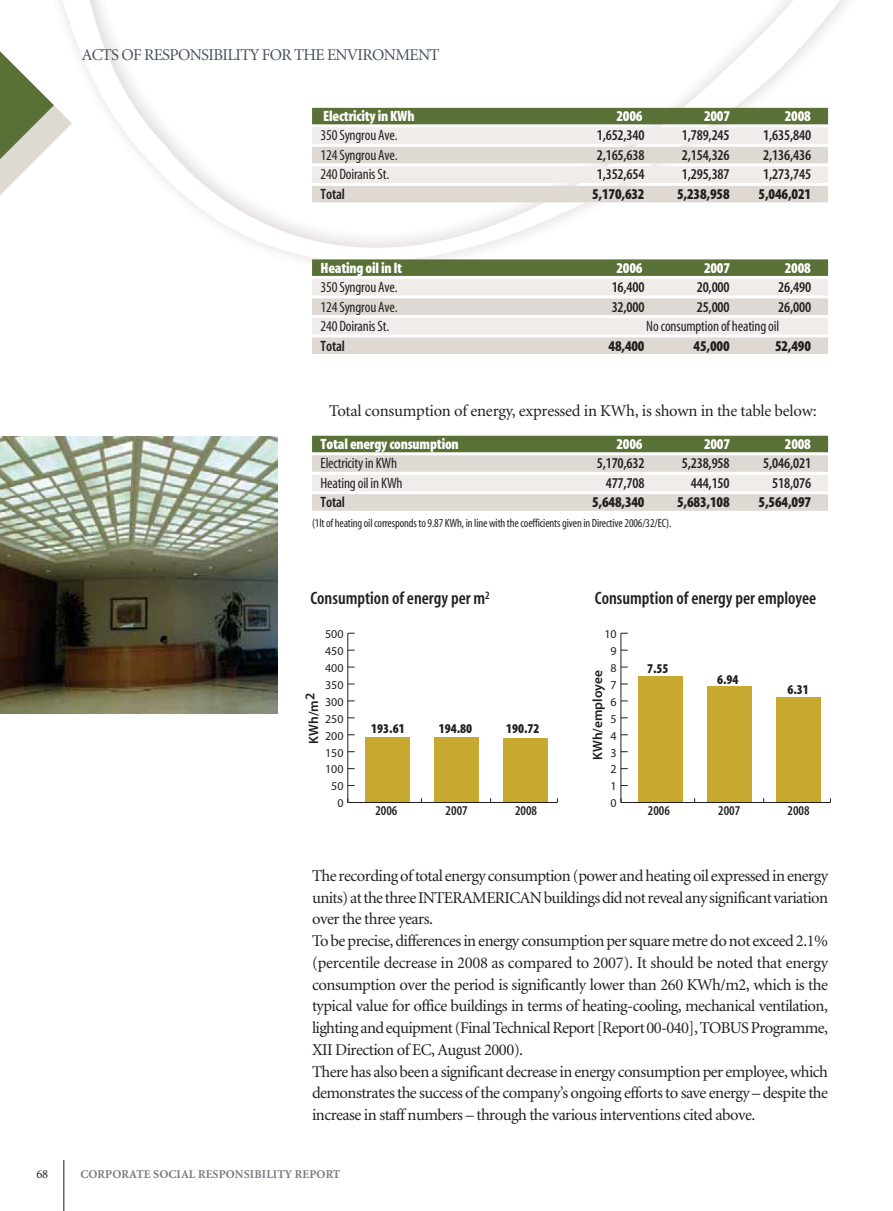
<style>
.page{position:relative;width:893px;height:1211px;background:#fff}
.page>*{position:absolute;margin:0;border:0;box-sizing:border-box;transform-origin:0 0}
.t1{font:500 18px "Myriad Condensed Greek";color:#231f20}
.t2{font:16.5px/21.8px "Minion Greek";letter-spacing:-.035em;color:#231f20}
.t3{font:16.5px "Minion Greek";letter-spacing:-.015em;color:#231f20}
.t4{font:16.5px "Minion Greek";letter-spacing:-.04em;color:#475261}
.t5{font:500 15px "Myriad Condensed Greek";letter-spacing:-.01em;color:#231f20}
.t6{font:15px "Myriad Condensed Greek";letter-spacing:-.01em;color:#231f20}
.t7{font:700 15px "Myriad Condensed Greek";letter-spacing:-.015em;color:#fff}
.t8{font:700 15px "Myriad Condensed Greek";letter-spacing:-.015em;color:#231f20}
.t9{font:700 13.5px "Myriad Condensed Greek";color:#231f20}
.t10{font:500 13.5px "Myriad Condensed Greek";color:#231f20}
.t11{font:500 13.5px "Myriad Greek";color:#231f20}
.t12{font:12.6px "Minion Greek";color:#231f20}
.t13{font:12px "Myriad Condensed Greek";letter-spacing:-.01em;color:#231f20}
.t14{font:12px "Myriad";color:#231f20}
.t15{font:700 12px "Minion OS Greek";letter-spacing:.01em;color:#777c83}
</style>
<div class="page">
<img style="left:60px;top:0;width:789px;height:276px">
<div style="left:312px;top:108px;width:516px;height:16px;background:#597137"></div>
<div style="left:312px;top:127px;width:516px;height:17px;background:#efece9"></div>
<div style="left:312px;top:147px;width:516px;height:16px;background:#ded9d3"></div>
<div style="left:312px;top:166px;width:516px;height:17px;background:#efece9"></div>
<div style="left:312px;top:186px;width:516px;height:16px;background:#ded9d3"></div>
<div style="left:312px;top:259px;width:516px;height:17px;background:#597137"></div>
<div style="left:312px;top:279px;width:516px;height:16px;background:#efece9"></div>
<div style="left:312px;top:298px;width:516px;height:17px;background:#ded9d3"></div>
<div style="left:312px;top:318px;width:516px;height:16px;background:#efece9"></div>
<div style="left:312px;top:337px;width:516px;height:17px;background:#ded9d3"></div>
<div style="left:312px;top:436px;width:516px;height:16px;background:#597137"></div>
<div style="left:312px;top:455px;width:516px;height:17px;background:#ded9d3"></div>
<div style="left:312px;top:475px;width:516px;height:16px;background:#efece9"></div>
<div style="left:312px;top:494px;width:516px;height:17px;background:#ded9d3"></div>
<div style="left:365px;top:737px;width:44px;height:65px;background:#c7a92f"></div>
<div style="left:434px;top:736px;width:44px;height:66px;background:#c7a92f"></div>
<div style="left:503px;top:738px;width:44px;height:64px;background:#c7a92f"></div>
<div style="left:638px;top:675px;width:44px;height:127px;background:#c7a92f"></div>
<div style="left:707px;top:686px;width:44px;height:116px;background:#c7a92f"></div>
<div style="left:776px;top:696px;width:44px;height:106px;background:#c7a92f"></div>
<hr style="left:348px;top:802px;width:209px;height:1px;background:#231f20">
<hr style="left:347px;top:633px;width:1px;height:169px;background:#231f20">
<hr style="left:621px;top:802px;width:209px;height:1px;background:#231f20">
<hr style="left:620px;top:633px;width:1px;height:169px;background:#231f20">
<img style="left:0;top:436px;width:277px;height:278px">
<svg style="left:0;top:30px;width:72px;height:187px"></svg>
<hr style="left:63px;top:1160px;width:1px;height:50px;background:#231f20">
<p class="t4" style="left:82px;top:48px;width:359px">ACTS OF RESPONSIBILITY FOR THE ENVIRONMENT</p>
<p class="t7" style="left:323px;top:109px;width:93px">Electricity in KWh</p>
<p class="t7" style="left:616px;top:109px;width:28px">2006</p>
<p class="t7" style="left:704px;top:109px;width:28px">2007</p>
<p class="t7" style="left:784px;top:109px;width:28px">2008</p>
<p class="t6" style="left:320px;top:130px;width:79px">350 Syngrou Ave.</p>
<p class="t5" style="left:596px;top:130px;width:49px">1,652,340</p>
<p class="t5" style="left:681px;top:130px;width:49px">1,789,245</p>
<p class="t5" style="left:763px;top:130px;width:49px">1,635,840</p>
<p class="t6" style="left:320px;top:149px;width:79px">124 Syngrou Ave.</p>
<p class="t5" style="left:596px;top:150px;width:49px">2,165,638</p>
<p class="t5" style="left:681px;top:150px;width:49px">2,154,326</p>
<p class="t5" style="left:763px;top:150px;width:49px">2,136,436</p>
<p class="t6" style="left:320px;top:169px;width:70px">240 Doiranis St.</p>
<p class="t5" style="left:596px;top:169px;width:49px">1,352,654</p>
<p class="t5" style="left:681px;top:169px;width:49px">1,295,387</p>
<p class="t5" style="left:763px;top:169px;width:49px">1,273,745</p>
<p class="t5" style="left:320px;top:189px;width:26px">Total</p>
<p class="t8" style="left:592px;top:187px;width:54px">5,170,632</p>
<p class="t8" style="left:677px;top:187px;width:54px">5,238,958</p>
<p class="t8" style="left:758px;top:187px;width:54px">5,046,021</p>
<p class="t7" style="left:320px;top:261px;width:83px">Heating oil in lt</p>
<p class="t7" style="left:616px;top:261px;width:28px">2006</p>
<p class="t7" style="left:704px;top:261px;width:28px">2007</p>
<p class="t7" style="left:784px;top:261px;width:28px">2008</p>
<p class="t6" style="left:320px;top:281px;width:79px">350 Syngrou Ave.</p>
<p class="t5" style="left:611px;top:282px;width:34px">16,400</p>
<p class="t5" style="left:696px;top:282px;width:34px">20,000</p>
<p class="t5" style="left:778px;top:282px;width:34px">26,490</p>
<p class="t6" style="left:320px;top:301px;width:79px">124 Syngrou Ave.</p>
<p class="t5" style="left:611px;top:301px;width:34px">32,000</p>
<p class="t5" style="left:696px;top:301px;width:34px">25,000</p>
<p class="t5" style="left:778px;top:301px;width:34px">26,000</p>
<p class="t6" style="left:320px;top:320px;width:70px">240 Doiranis St.</p>
<p class="t6" style="left:646px;top:320px;width:134px">No consumption of heating oil</p>
<p class="t5" style="left:320px;top:340px;width:26px">Total</p>
<p class="t8" style="left:608px;top:339px;width:38px">48,400</p>
<p class="t8" style="left:693px;top:339px;width:38px">45,000</p>
<p class="t8" style="left:775px;top:339px;width:38px">52,490</p>
<p class="t3" style="left:329px;top:404px;width:489px">Total consumption of energy, expressed in KWh, is shown in the table below:</p>
<p class="t7" style="left:320px;top:437px;width:140px">Total energy consumption</p>
<p class="t7" style="left:616px;top:437px;width:28px">2006</p>
<p class="t7" style="left:704px;top:437px;width:28px">2007</p>
<p class="t7" style="left:784px;top:437px;width:28px">2008</p>
<p class="t6" style="left:320px;top:458px;width:78px">Electricity in KWh</p>
<p class="t5" style="left:596px;top:458px;width:49px">5,170,632</p>
<p class="t5" style="left:681px;top:458px;width:49px">5,238,958</p>
<p class="t5" style="left:763px;top:458px;width:49px">5,046,021</p>
<p class="t6" style="left:320px;top:477px;width:84px">Heating oil in KWh</p>
<p class="t5" style="left:605px;top:477px;width:40px">477,708</p>
<p class="t5" style="left:690px;top:477px;width:40px">444,150</p>
<p class="t5" style="left:772px;top:477px;width:40px">518,076</p>
<p class="t5" style="left:320px;top:497px;width:26px">Total</p>
<p class="t8" style="left:592px;top:495px;width:54px">5,648,340</p>
<p class="t8" style="left:677px;top:495px;width:54px">5,683,108</p>
<p class="t8" style="left:758px;top:495px;width:54px">5,564,097</p>
<p class="t13" style="left:312px;top:518px;width:361px">(1lt of heating oil corresponds to 9.87 KWh, in line with the coefficients given in Directive 2006/32/EC).</p>
<p class="t1" style="left:310px;top:592px;width:181px">Consumption of energy per m<sup>2</sup></p>
<p class="t1" style="left:594px;top:592px;width:223px">Consumption of energy per employee</p>
<p class="t14" style="left:325px;top:629px;width:20px">500</p>
<p class="t14" style="left:604px;top:629px;width:14px">10</p>
<p class="t14" style="left:325px;top:646px;width:20px">450</p>
<p class="t14" style="left:610px;top:646px;width:8px">9</p>
<p class="t14" style="left:325px;top:663px;width:20px">400</p>
<p class="t14" style="left:325px;top:680px;width:20px">350</p>
<p class="t11" style="left:307px;top:743px;width:52px;rotate:-90deg">KWh/m2</p>
<p class="t14" style="left:325px;top:697px;width:20px">300</p>
<p class="t14" style="left:325px;top:714px;width:20px">250</p>
<p class="t14" style="left:325px;top:731px;width:20px">200</p>
<p class="t14" style="left:325px;top:748px;width:20px">150</p>
<p class="t9" style="left:371px;top:722px;width:35px">193.61</p>
<p class="t9" style="left:439px;top:722px;width:35px">194.80</p>
<p class="t9" style="left:506px;top:722px;width:35px">190.72</p>
<p class="t14" style="left:610px;top:663px;width:8px">8</p>
<p class="t11" style="left:591px;top:760px;width:91px;rotate:-90deg">KWh/employee</p>
<p class="t14" style="left:610px;top:680px;width:8px">7</p>
<p class="t14" style="left:610px;top:697px;width:8px">6</p>
<p class="t14" style="left:610px;top:714px;width:8px">5</p>
<p class="t14" style="left:610px;top:731px;width:8px">4</p>
<p class="t14" style="left:610px;top:748px;width:8px">3</p>
<p class="t9" style="left:647px;top:662px;width:23px">7.55</p>
<p class="t9" style="left:717px;top:673px;width:23px">6.94</p>
<p class="t9" style="left:787px;top:683px;width:23px">6.31</p>
<p class="t14" style="left:325px;top:765px;width:20px">100</p>
<p class="t14" style="left:610px;top:765px;width:8px">2</p>
<p class="t14" style="left:331px;top:782px;width:14px">50</p>
<p class="t14" style="left:610px;top:782px;width:8px">1</p>
<p class="t14" style="left:337px;top:798px;width:8px">0</p>
<p class="t10" style="left:375px;top:805px;width:24px">2006</p>
<p class="t14" style="left:610px;top:798px;width:8px">0</p>
<p class="t10" style="left:445px;top:805px;width:24px">2007</p>
<p class="t10" style="left:515px;top:805px;width:24px">2008</p>
<p class="t10" style="left:648px;top:805px;width:24px">2006</p>
<p class="t10" style="left:718px;top:805px;width:24px">2007</p>
<p class="t10" style="left:787px;top:805px;width:24px">2008</p>
<p class="t2" style="left:312px;top:865px;width:517px">The recording of total energy consumption (power and heating oil expressed in energy units) at the three INTERAMERICAN buildings did not reveal any significant variation over the three years.<br>To be precise, differences in energy consumption per square metre do not exceed 2.1% (percentile decrease in 2008 as compared to 2007). It should be noted that energy consumption over the period is significantly lower than 260 KWh/m2, which is the typical value for office buildings in terms of heating-cooling, mechanical ventilation, lighting and equipment (Final Technical Report [Report 00-040], TOBUS Programme, XII Direction of EC, August 2000).<br>There has also been a significant decrease in energy consumption per employee, which demonstrates the success of the company’s ongoing efforts to save energy – despite the increase in staff numbers – through the various interventions cited above.</p>
<p class="t12" style="left:36px;top:1168px;width:13px">68</p>
<p class="t15" style="left:80px;top:1168px;width:261px">CORPORATE SOCIAL RESPONSIBILITY REPORT</p>
</div>
